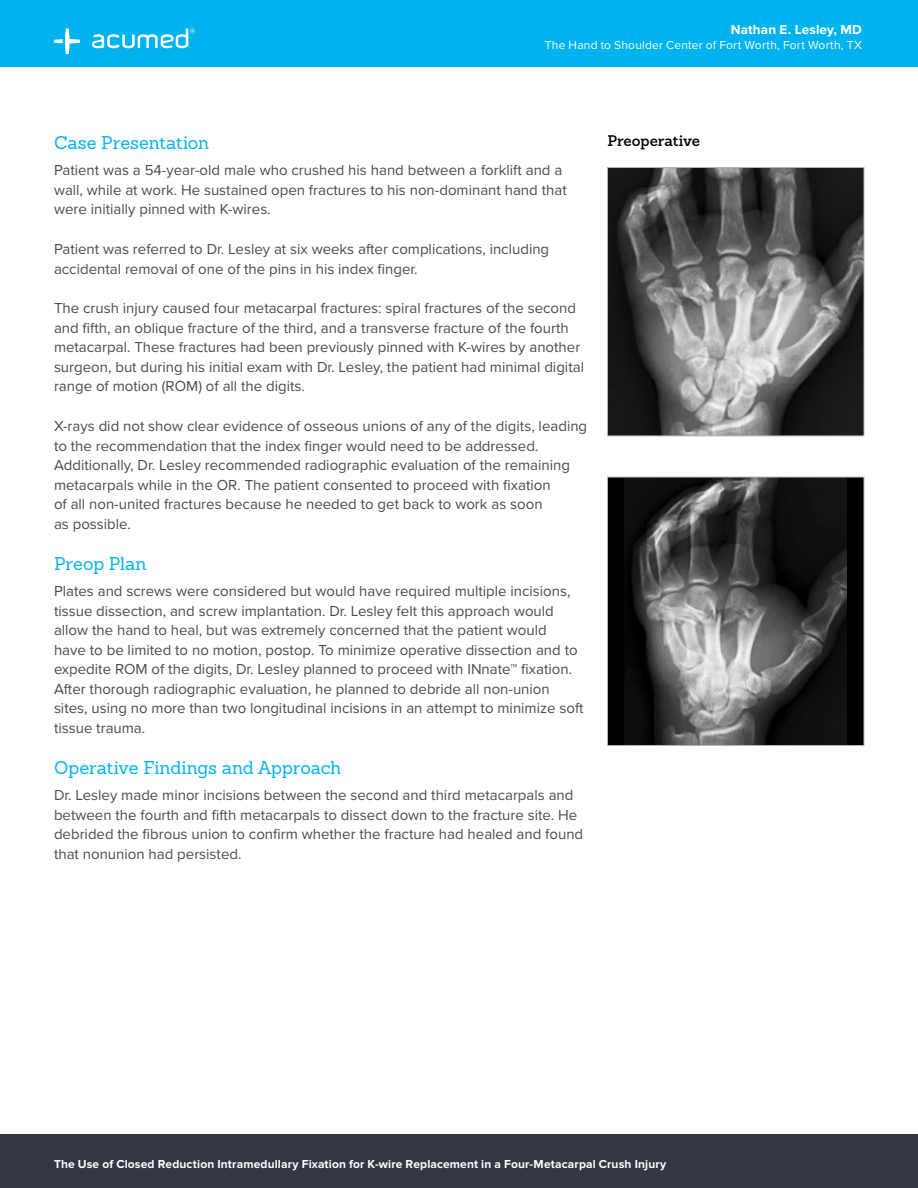
<style>
.page{position:relative;width:918px;height:1188px;background:#fff}
.page>*{position:absolute;margin:0;border:0;box-sizing:border-box;transform-origin:0 0}
.t1{font:18px "Sanchez Slab";color:#00b3ef}
.t2{font:15px/19.5px "Proxima Nova";color:#474c55}
.t3{font:600 15px "Sanchez Slab";color:#00000a}
.t4{font:700 13.5px "Proxima Nova";letter-spacing:.01em;color:#fff}
.t5{font:700 12px "Proxima Nova";letter-spacing:.01em;color:#fff}
.t6{font:12px "Proxima Nova";letter-spacing:.015em;color:#fff}
</style>
<div class="page">
<div style="left:0;top:0;width:918px;height:67px;background:#00b3ef"></div>
<svg style="left:54px;top:29px;width:26px;height:25px"></svg>
<svg style="left:92px;top:29px;width:103px;height:19px"></svg>
<div style="left:0;top:1134px;width:918px;height:54px;background:#343741"></div>
<div style="left:608px;top:477px;width:256px;height:268px;background:#000"></div>
<img style="left:625px;top:479px;width:222px;height:265px">
<div style="left:607px;top:477px;width:257px;height:269px;border:1px solid #b2b5b6"></div>
<img style="left:609px;top:169px;width:253px;height:265px">
<div style="left:607px;top:167px;width:257px;height:269px;border:1px solid #b2b5b6"></div>
<p class="t4" style="left:731px;top:22px;width:133px">Nathan E. Lesley, MD</p>
<p class="t6" style="left:545px;top:36px;width:318px">The Hand to Shoulder Center of Fort Worth, Fort Worth, TX</p>
<p class="t1" style="left:54px;top:131px;width:157px">Case Presentation</p>
<p class="t3" style="left:608px;top:130px;width:94px">Preoperative</p>
<p class="t2" style="left:54px;top:160px;width:514px">Patient was a 54-year-old male who crushed his hand between a forklift and a wall, while at work. He sustained open fractures to his non-dominant hand that were initially pinned with K-wires.</p>
<p class="t2" style="left:54px;top:239px;width:497px">Patient was referred to Dr. Lesley at six weeks after complications, including accidental removal of one of the pins in his index finger.</p>
<p class="t2" style="left:54px;top:298px;width:532px">The crush injury caused four metacarpal fractures: spiral fractures of the second and fifth, an oblique fracture of the third, and a transverse fracture of the fourth metacarpal. These fractures had been previously pinned with K-wires by another surgeon, but during his initial exam with Dr. Lesley, the patient had minimal digital range of motion (ROM) of all the digits.</p>
<p class="t2" style="left:54px;top:416px;width:535px">X-rays did not show clear evidence of osseous unions of any of the digits, leading to the recommendation that the index finger would need to be addressed.<br>Additionally, Dr. Lesley recommended radiographic evaluation of the remaining metacarpals while in the OR. The patient consented to proceed with fixation<br>of all non-united fractures because he needed to get back to work as soon<br>as possible.</p>
<p class="t1" style="left:54px;top:552px;width:94px">Preop Plan</p>
<p class="t2" style="left:54px;top:581px;width:531px">Plates and screws were considered but would have required multiple incisions, tissue dissection, and screw implantation. Dr. Lesley felt this approach would allow the hand to heal, but was extremely concerned that the patient would<br>have to be limited to no motion, postop. To minimize operative dissection and to expedite ROM of the digits, Dr. Lesley planned to proceed with INnate™ fixation.<br>After thorough radiographic evaluation, he planned to debride all non-union sites, using no more than two longitudinal incisions in an attempt to minimize soft tissue trauma.</p>
<p class="t1" style="left:54px;top:756px;width:289px">Operative Findings and Approach</p>
<p class="t2" style="left:54px;top:785px;width:531px">Dr. Lesley made minor incisions between the second and third metacarpals and between the fourth and fifth metacarpals to dissect down to the fracture site. He debrided the fibrous union to confirm whether the fracture had healed and found that nonunion had persisted.</p>
<p class="t5" style="left:54px;top:1158px;width:614px">The Use of Closed Reduction Intramedullary Fixation for K-wire Replacement in a Four-Metacarpal Crush Injury</p>
</div>
